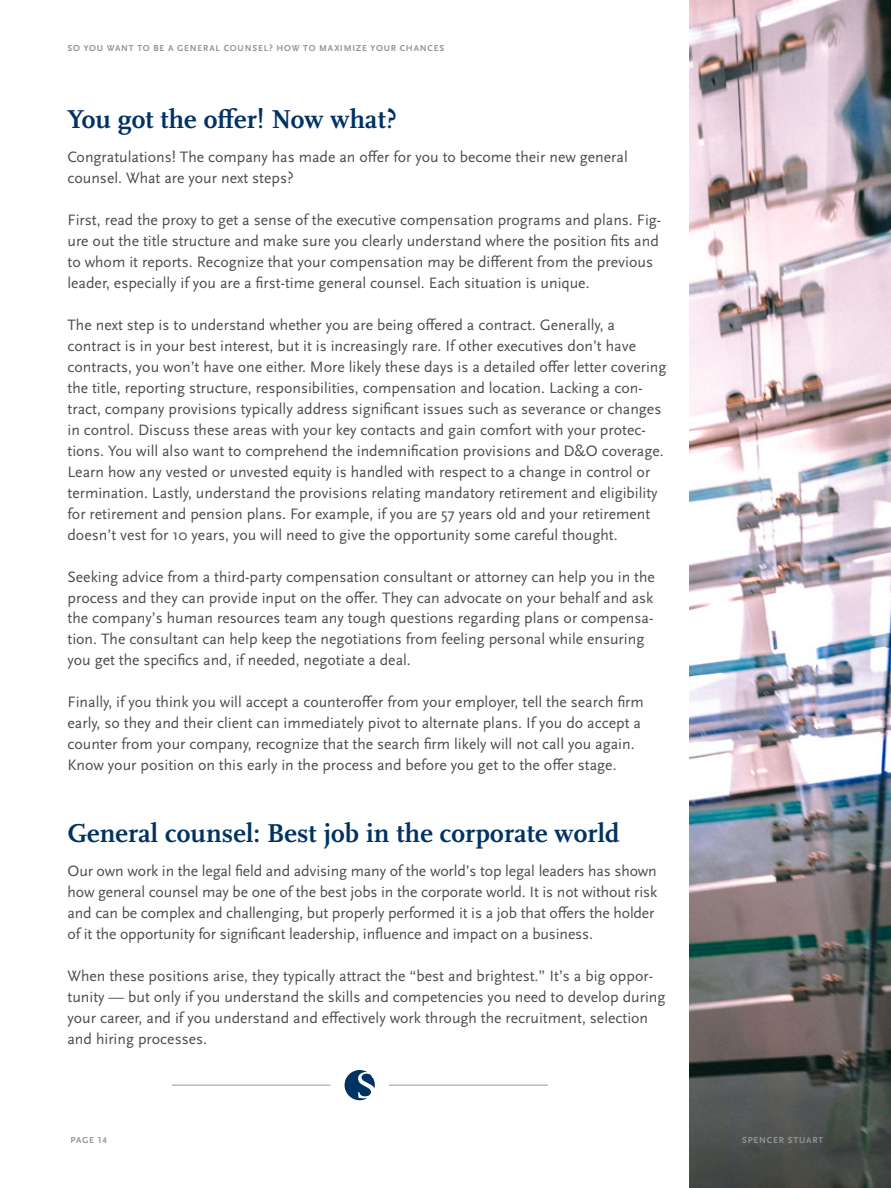
<style>
.page{position:relative;width:891px;height:1188px;background:#fff}
.page>*{position:absolute;margin:0;border:0;box-sizing:border-box;transform-origin:0 0}
.t1{font:700 27px "Scala Pro";letter-spacing:.005em;color:#003262}
.t2{font:15.75px/21px "Scala Sans Pro";color:#4d4d4f}
.t3{font:700 9px "Scala Sans Pro";letter-spacing:.09em;color:#939598}
</style>
<div class="page">
<hr style="left:172px;top:1085px;width:158px;height:1px;background:#939598">
<hr style="left:389px;top:1085px;width:159px;height:1px;background:#939598">
<svg style="left:345px;top:1070px;width:30px;height:30px"></svg>
<img style="left:689px;top:0;width:202px;height:1188px">
<p class="t3" style="left:68px;top:43px;width:378px">SO YOU WANT TO BE A GENERAL COUNSEL? HOW TO MAXIM IZE YOUR CHANCES</p>
<h1 class="t1" style="left:68px;top:103px;width:331px">You got the offer! Now what?</h1>
<p class="t2" style="left:68px;top:146px;width:562px">Congratulations! The company has made an offer for you to become their new general counsel. What are your next steps?</p>
<p class="t2" style="left:68px;top:209px;width:595px">First, read the proxy to get a sense of the executive compensation programs and plans. Fig&shy;ure out the title structure and make sure you clearly understand where the position fits and to whom it reports. Recognize that your compensation may be different from the previous leader, especially if you are a first-time general counsel. Each situation is unique.</p>
<p class="t2" style="left:68px;top:314px;width:601px">The next step is to understand whether you are being offered a contract. Generally, a contract is in your best interest, but it is increasingly rare. If other executives don’t have contracts, you won’t have one either. More likely these days is a detailed offer letter covering the title, reporting structure, responsibilities, compensation and location. Lacking a con&shy;tract, company provisions typically address significant issues such as severance or changes in control. Discuss these areas with your key contacts and gain comfort with your protec&shy;tions. You will also want to comprehend the indemnification provisions and D&amp;O coverage.<br>Learn how any vested or unvested equity is handled with respect to a change in control or termination. Lastly, understand the provisions relating mandatory retirement and eligibility for retirement and pension plans. For example, if you are 57 years old and your retirement doesn’t vest for 10 years, you will need to give the opportunity some careful thought.</p>
<p class="t2" style="left:68px;top:566px;width:589px">Seeking advice from a third-party compensation consultant or attorney can help you in the process and they can provide input on the offer. They can advocate on your behalf and ask the company’s human resources team any tough questions regarding plans or compensa&shy;tion. The consultant can help keep the negotiations from feeling personal while ensuring you get the specifics and, if needed, negotiate a deal.</p>
<p class="t2" style="left:68px;top:692px;width:578px">Finally, if you think you will accept a counteroffer from your employer, tell the search firm early, so they and their client can immediately pivot to alternate plans. If you do accept a counter from your company, recognize that the search firm likely will not call you again.<br>Know your position on this early in the process and before you get to the offer stage.</p>
<h1 class="t1" style="left:68px;top:817px;width:554px">General counsel: Best job in the corporate world</h1>
<p class="t2" style="left:68px;top:860px;width:591px">Our own work in the legal field and advising many of the world’s top legal leaders has shown how general counsel may be one of the best jobs in the corporate world. It is not without risk and can be complex and challenging, but properly performed it is a job that offers the holder of it the opportunity for significant leadership, influence and impact on a business.</p>
<p class="t2" style="left:68px;top:965px;width:600px">When these positions arise, they typically attract the “best and brightest.” It’s a big oppor&shy;tunity — but only if you understand the skills and competencies you need to develop during your career, and if you understand and effectively work through the recruitment, selection and hiring processes.</p>
<p class="t3" style="left:70px;top:1135px;width:38px">PAGE 14</p>
<p class="t3" style="left:742px;top:1135px;width:59px">SPENCER STUART</p>
</div>
